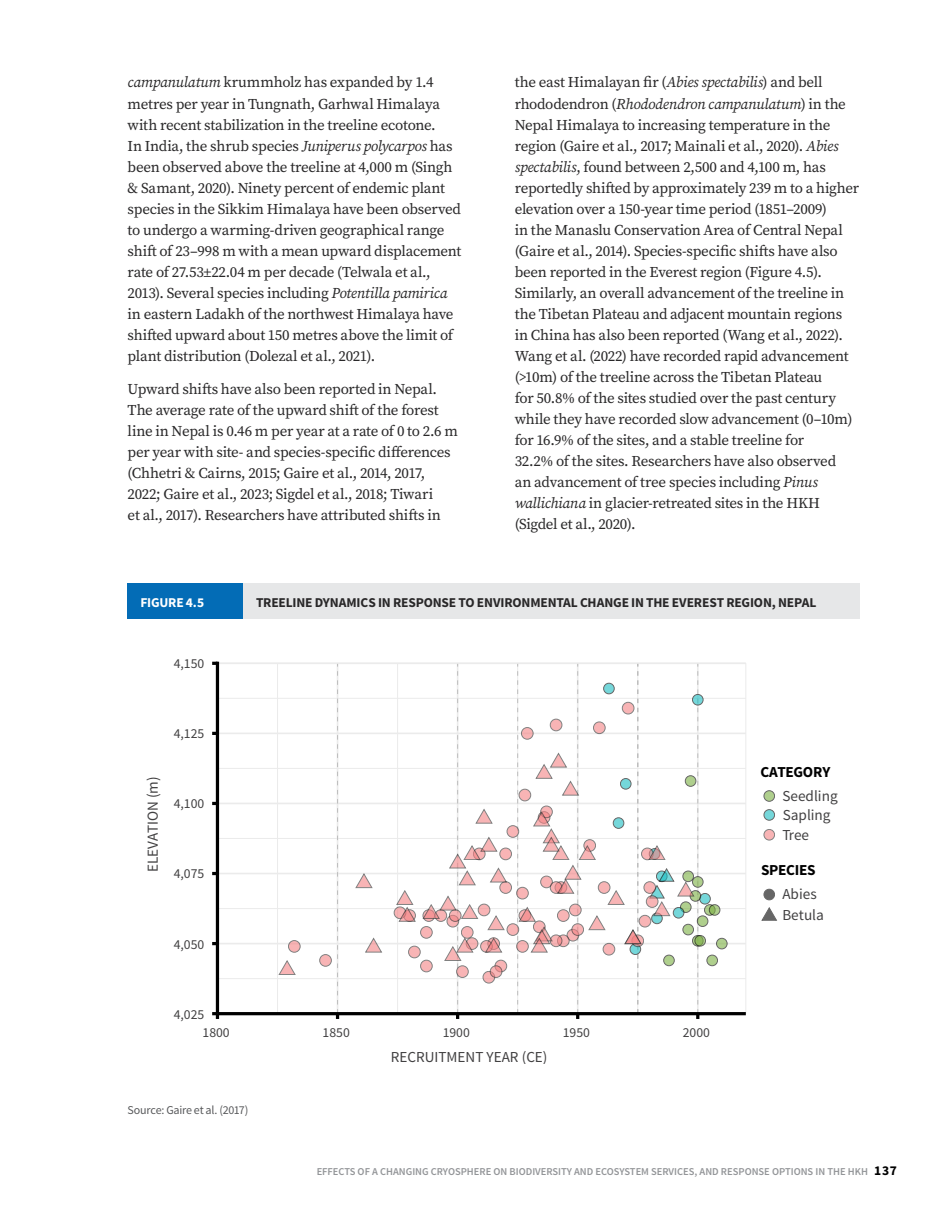
<style>
.page{position:relative;width:936px;height:1212px;background:#fff}
.page>*{position:absolute;margin:0;border:0;box-sizing:border-box;transform-origin:0 0}
.t1{font:15.15px/19.5px "Source Sans Pro";color:#424142}
.t2{font:700 15.15px "Source Sans Pro";letter-spacing:-.02em;color:#000}
.t3{font:15px/21px "Source Serif Pro";letter-spacing:-.02em;color:#292829}
.t4{font:13.65px "Source Sans Pro";color:#424142}
.t5{font:700 13.5px "Source Sans Pro";letter-spacing:-.01em;color:#292829}
.t6{font:700 13.5px "Source Sans Pro";letter-spacing:-.015em;color:#fff}
.t7{font:12px "Source Sans Pro";letter-spacing:-.02em;color:#58595b}
.t8{font:600 10.5px "Source Sans Pro";color:#939598}
.s1{font-style:italic}
.s2{font-weight:700;font-size:13.5px;color:#000}
</style>
<div class="page">
<div style="left:128px;top:584px;width:115px;height:35px;background:#036cb6"></div>
<div style="left:243px;top:584px;width:616px;height:35px;background:#e6e7e8"></div>
<hr style="left:217px;top:978px;width:528px;height:1px;background:#ebebeb">
<hr style="left:217px;top:908px;width:528px;height:1px;background:#ebebeb">
<hr style="left:217px;top:943px;width:528px;height:1px;background:#ebebeb">
<hr style="left:217px;top:838px;width:528px;height:1px;background:#ebebeb">
<hr style="left:217px;top:768px;width:528px;height:1px;background:#ebebeb">
<hr style="left:217px;top:698px;width:528px;height:1px;background:#ebebeb">
<hr style="left:217px;top:873px;width:528px;height:1px;background:#ebebeb">
<hr style="left:217px;top:803px;width:528px;height:1px;background:#ebebeb">
<hr style="left:217px;top:732px;width:528px;height:2px;background:#ebebeb">
<hr style="left:277px;top:663px;width:1px;height:351px;background:#ebebeb">
<hr style="left:397px;top:663px;width:1px;height:351px;background:#ebebeb">
<hr style="left:217px;top:662px;width:528px;height:2px;background:#ebebeb">
<div style="left:692px;top:694px;width:11px;height:11px;background:#75d7da;border:1px solid #000;border-radius:50%"></div>
<svg style="left:699px;top:893px;width:11px;height:11px"></svg>
<svg style="left:689px;top:890px;width:12px;height:12px"></svg>
<svg style="left:704px;top:904px;width:11px;height:12px"></svg>
<div style="left:706px;top:955px;width:11px;height:11px;background:#afcf8d;border:1px solid #000;border-radius:50%"></div>
<svg style="left:694px;top:935px;width:11px;height:11px"></svg>
<div style="left:716px;top:938px;width:11px;height:11px;background:#afcf8d;border:1px solid #000;border-radius:50%"></div>
<svg style="left:696px;top:915px;width:12px;height:12px"></svg>
<div style="left:692px;top:876px;width:11px;height:11px;background:#afcf8d;border:1px solid #000;border-radius:50%"></div>
<svg style="left:708px;top:904px;width:12px;height:12px"></svg>
<hr style="left:216px;top:662px;width:3px;height:352px;background:#000">
<svg style="left:212px;top:942px;width:4px;height:3px"></svg>
<svg style="left:212px;top:872px;width:4px;height:3px"></svg>
<svg style="left:212px;top:802px;width:4px;height:3px"></svg>
<svg style="left:212px;top:732px;width:4px;height:3px"></svg>
<svg style="left:212px;top:662px;width:4px;height:3px"></svg>
<hr style="left:217px;top:1012px;width:528px;height:3px;background:#000">
<svg style="left:212px;top:1012px;width:7px;height:7px"></svg>
<svg style="left:336px;top:664px;width:3px;height:355px"></svg>
<svg style="left:763px;top:790px;width:11px;height:12px"></svg>
<svg style="left:763px;top:809px;width:11px;height:11px"></svg>
<div style="left:763px;top:829px;width:11px;height:11px;background:#f8b4b5;border:1px solid #2d2d2d;border-radius:50%"></div>
<div style="left:763px;top:889px;width:11px;height:11px;background:#666;border:1px solid #000;border-radius:50%"></div>
<svg style="left:761px;top:907px;width:16px;height:13px"></svg>
<svg style="left:420px;top:926px;width:12px;height:12px"></svg>
<svg style="left:631px;top:934px;width:13px;height:13px"></svg>
<svg style="left:506px;top:923px;width:13px;height:13px"></svg>
<svg style="left:394px;top:906px;width:12px;height:13px"></svg>
<div style="left:638px;top:915px;width:13px;height:12px;background:#f8b4b5;border:1px solid #2d2d2d;border-radius:50%"></div>
<svg style="left:420px;top:960px;width:12px;height:12px"></svg>
<div style="left:408px;top:946px;width:12px;height:12px;background:#f8b4b5;border:1px solid #2d2d2d;border-radius:50%"></div>
<svg style="left:319px;top:954px;width:13px;height:12px"></svg>
<div style="left:641px;top:848px;width:12px;height:12px;background:#f8b4b5;border:1px solid #2d2d2d;border-radius:50%"></div>
<svg style="left:499px;top:848px;width:13px;height:12px"></svg>
<svg style="left:643px;top:881px;width:13px;height:13px"></svg>
<svg style="left:499px;top:881px;width:13px;height:13px"></svg>
<svg style="left:646px;top:895px;width:12px;height:13px"></svg>
<svg style="left:288px;top:940px;width:12px;height:12px"></svg>
<svg style="left:506px;top:825px;width:13px;height:13px"></svg>
<svg style="left:396px;top:890px;width:19px;height:32px"></svg>
<svg style="left:648px;top:664px;width:51px;height:355px"></svg>
<svg style="left:355px;top:873px;width:17px;height:15px"></svg>
<svg style="left:517px;top:664px;width:124px;height:355px"></svg>
<svg style="left:365px;top:938px;width:17px;height:14px"></svg>
<svg style="left:422px;top:664px;width:85px;height:355px"></svg>
<svg style="left:278px;top:960px;width:17px;height:15px"></svg>
<p class="t3" style="left:128px;top:72px;width:335px"><span class="s1">campanulatum</span> krummholz has expanded by 1.4 metres per year in Tungnath, Garhwal Himalaya with recent stabilization in the treeline ecotone.<br>In India, the shrub species <span class="s1">Juniperus polycarpos</span> has been observed above the treeline at 4,000 m (Singh &amp; Samant, 2020). Ninety percent of endemic plant species in the Sikkim Himalaya have been observed to undergo a warming-driven geographical range shift of 23–998 m with a mean upward displacement rate of 27.53±22.04 m per decade (Telwala et al., 2013). Several species including <span class="s1">Potentilla pamirica </span>in eastern Ladakh of the northwest Himalaya have shifted upward about 150 metres above the limit of plant distribution (Dolezal et al., 2021).</p>
<p class="t3" style="left:128px;top:379px;width:332px">Upward shifts have also been reported in Nepal.<br>The average rate of the upward shift of the forest line in Nepal is 0.46 m per year at a rate of 0 to 2.6 m per year with site- and species-specific differences (Chhetri &amp; Cairns, 2015; Gaire et al., 2014, 2017, 2022; Gaire et al., 2023; Sigdel et al., 2018; Tiwari<br>et al., 2017). Researchers have attributed shifts in</p>
<p class="t3" style="left:514px;top:72px;width:346px">the east Himalayan fir (<span class="s1">Abies spectabilis</span>) and bell rhododendron (<span class="s1">Rhododendron campanulatum</span>) in the Nepal Himalaya to increasing temperature in the region (Gaire et al., 2017; Mainali et al., 2020). <span class="s1">Abies spectabilis</span>, found between 2,500 and 4,100 m, has reportedly shifted by approximately 239 m to a higher elevation over a 150-year time period (1851–2009)<br>in the Manaslu Conservation Area of Central Nepal (Gaire et al., 2014). Species-specific shifts have also been reported in the Everest region (Figure 4.5).<br>Similarly, an overall advancement of the treeline in the Tibetan Plateau and adjacent mountain regions in China has also been reported (Wang et al., 2022).<br>Wang et al. (2022) have recorded rapid advancement (&gt;10m) of the treeline across the Tibetan Plateau<br>for 50.8% of the sites studied over the past century while they have recorded slow advancement (0–10m) for 16.9% of the sites, and a stable treeline for<br>32.2% of the sites. Researchers have also observed<br>an advancement of tree species including <span class="s1">Pinus wallichiana</span> in glacier-retreated sites in the HKH (Sigdel et al., 2020).</p>
<p class="t6" style="left:140px;top:593px;width:65px">FIGURE 4.5</p>
<p class="t5" style="left:256px;top:593px;width:561px">TREELINE DYNAMICS IN RESPONSE TO ENVIRONMENTAL CHANGE IN THE EVEREST REGION, NEPAL</p>
<p class="t4" style="left:174px;top:655px;width:32px">4,150</p>
<p class="t4" style="left:174px;top:725px;width:32px">4,125</p>
<p class="t1" style="left:143px;top:872px;width:97px;rotate:-90deg">ELEVATION (m)</p>
<p class="t4" style="left:174px;top:795px;width:32px">4,100</p>
<p class="t4" style="left:174px;top:865px;width:32px">4,075</p>
<p class="t4" style="left:174px;top:935px;width:32px">4,050</p>
<p class="t4" style="left:174px;top:1005px;width:32px">4,025</p>
<p class="t4" style="left:202px;top:1023px;width:29px">1800</p>
<p class="t4" style="left:322px;top:1023px;width:29px">1850</p>
<p class="t4" style="left:442px;top:1023px;width:29px">1900</p>
<p class="t4" style="left:562px;top:1023px;width:29px">1950</p>
<p class="t4" style="left:682px;top:1023px;width:29px">2000</p>
<p class="t1" style="left:391px;top:1047px;width:158px">RECRUITMENT YEAR (CE)</p>
<p class="t7" style="left:128px;top:1103px;width:122px">Source: Gaire et al. (2017)</p>
<p class="t2" style="left:760px;top:762px;width:72px">CATEGORY</p>
<p class="t1" style="left:782px;top:786px;width:57px">Seedling<br>Sapling<br>Tree</p>
<p class="t2" style="left:761px;top:860px;width:56px">SPECIES</p>
<p class="t1" style="left:782px;top:883px;width:43px;line-height:21px">Abies<br>Betula</p>
<p class="t8" style="left:317px;top:1164px;width:581px">EFFECTS OF A CHANGING CRYOSPHERE ON BIODIVERSITY AND ECOSYSTEM SERVICES, AND RESPONSE OPTIONS IN THE HKH <span class="s2">137</span></p>
</div>
